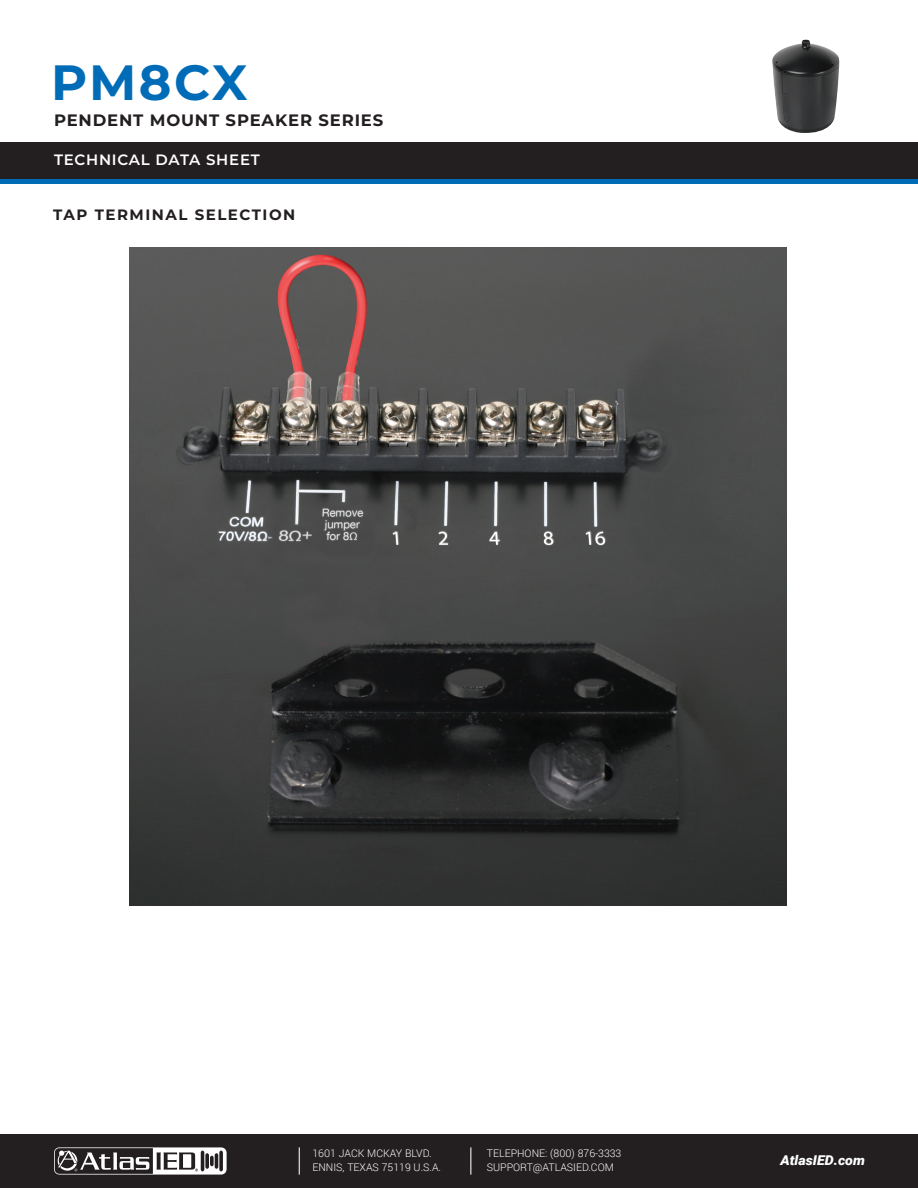
<style>
.page{position:relative;width:918px;height:1188px;background:#fff}
.page>*{position:absolute;margin:0;border:0;box-sizing:border-box;transform-origin:0 0}
.t1{font:700 49.5px "Montserrat";letter-spacing:.045em;color:#006cb7}
.t2{font:700 16.5px "Montserrat";letter-spacing:.05em;color:#231f20}
.t3{font:700 15px "Montserrat";letter-spacing:.1em;color:#231f20}
.t4{font:600 15px "Montserrat";letter-spacing:.05em;color:#fff}
.t5{font:italic 900 13.5px "Roboto";color:#fff;scale:1.05 1}
.t6{font:300 10.5px/13.5px "Roboto";color:#fff}
</style>
<div class="page">
<div style="left:0;top:1134px;width:918px;height:54px;background:#231f20"></div>
<svg style="left:54px;top:1147px;width:173px;height:28px"></svg>
<svg style="left:299px;top:1147px;width:1px;height:28px"></svg>
<svg style="left:470px;top:1147px;width:1px;height:28px"></svg>
<div style="left:0;top:142px;width:918px;height:5px;background:#231f20"></div>
<div style="left:0;top:178px;width:918px;height:6px;background:#006cb7"></div>
<div style="left:0;top:143px;width:918px;height:36px;background:#231f20"></div>
<img style="left:772px;top:40px;width:67px;height:93px">
<img style="left:129px;top:248px;width:658px;height:658px">
<img style="left:393px;top:532px;width:212px;height:13px">
<h1 class="t1" style="left:51px;top:47px;width:198px">PM8CX</h1>
<h2 class="t2" style="left:54px;top:108px;width:331px">PENDENT MOUNT SPEAKER SERIES</h2>
<h3 class="t4" style="left:54px;top:149px;width:207px">TECHNICAL DATA SHEET</h3>
<p class="t3" style="left:53px;top:204px;width:244px">TAP TERMINAL SELECTION</p>
<p class="t6" style="left:312px;top:1147px;width:130px">1601 JACK MCKAY BLVD.<br>ENNIS, TEXAS 75119 U.S.A.</p>
<p class="t6" style="left:487px;top:1147px;width:136px">TELEPHONE: (800) 876-3333<br>SUPPORT@ATLASIED.COM</p>
<p class="t5" style="left:780px;top:1151px;width:82px">AtlasIED.com</p>
</div>
